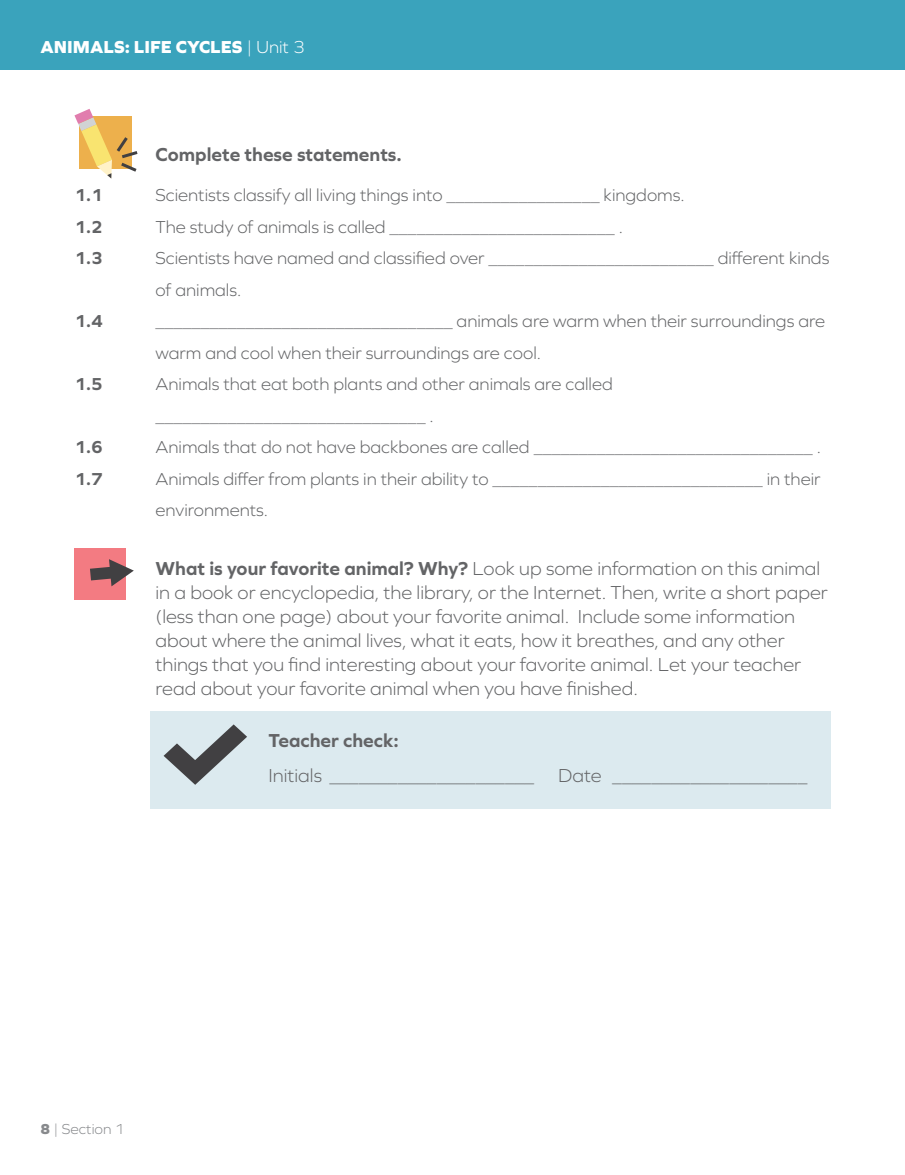
<style>
.page{position:relative;width:905px;height:1175px;background:#fff}
.page>*{position:absolute;margin:0;border:0;box-sizing:border-box;transform-origin:0 0}
.t1{font:300 19.5px/24px "Graphie";color:#636466}
.t2{font:700 19.5px "Graphie";color:#636466}
.t3{font:300 18px/31.5px "Graphie";color:#636466}
.t4{font:800 18px "Graphie";color:#fff}
.t5{font:700 18px "Graphie";color:#636466}
.t6{font:300 15px "Graphie";color:#87898c}
.s1{font-weight:300}
.s2{font-weight:700}
.s3{font-weight:800}
</style>
<div class="page">
<div style="left:74px;top:548px;width:52px;height:52px;background:#f37b82"></div>
<svg style="left:90px;top:559px;width:44px;height:27px"></svg>
<div style="left:150px;top:711px;width:680px;height:97px;background:#dceaef"></div>
<svg style="left:163px;top:724px;width:84px;height:60px"></svg>
<svg style="left:74px;top:109px;width:63px;height:69px"></svg>
<div style="left:0;top:0;width:904px;height:69px;background:#3aa3bc"></div>
<p class="t4" style="left:40px;top:36px;width:266px">ANIMALS: LIFE CYCLES <span class="s1">| Unit 3</span></p>
<p class="t2" style="left:155px;top:142px;width:248px">Complete these statements.</p>
<p class="t5" style="left:74px;top:184px;width:30px">1.1</p>
<p class="t3" style="left:155px;top:179px;width:530px">Scientists classify all living things into _________________ kingdoms.</p>
<p class="t5" style="left:74px;top:216px;width:30px">1.2</p>
<p class="t3" style="left:155px;top:210px;width:469px">The study of animals is called _________________________ .</p>
<p class="t5" style="left:74px;top:247px;width:30px">1.3</p>
<p class="t3" style="left:155px;top:242px;width:675px">Scientists have named and classified over _________________________ different kinds of animals.</p>
<p class="t5" style="left:74px;top:310px;width:30px">1.4</p>
<p class="t3" style="left:155px;top:305px;width:671px">_________________________________ animals are warm when their surroundings are warm and cool when their surroundings are cool.</p>
<p class="t5" style="left:74px;top:373px;width:30px">1.5</p>
<p class="t3" style="left:155px;top:368px;width:459px">Animals that eat both plants and other animals are called ______________________________ .</p>
<p class="t5" style="left:74px;top:436px;width:30px">1.6</p>
<p class="t3" style="left:155px;top:431px;width:667px">Animals that do not have backbones are called _______________________________ .</p>
<p class="t5" style="left:74px;top:468px;width:30px">1.7</p>
<p class="t3" style="left:155px;top:462px;width:666px">Animals differ from plants in their ability to ______________________________ in their environments.</p>
<p class="t1" style="left:155px;top:556px;width:673px"><span class="s2">What is your favorite animal? Why?</span> Look up some information on this animal in a book or encyclopedia, the library, or the Internet. Then, write a short paper (less than one page) about your favorite animal. Include some information about where the animal lives, what it eats, how it breathes, and any other things that you find interesting about your favorite animal. Let your teacher read about your favorite animal when you have finished.</p>
<p class="t2" style="left:268px;top:729px;width:132px">Teacher check:</p>
<p class="t1" style="left:268px;top:763px;width:540px">Initials _____________________ Date ____________________</p>
<p class="t6" style="left:40px;top:1120px;width:85px"><span class="s3">8</span> | Section 1</p>
</div>
